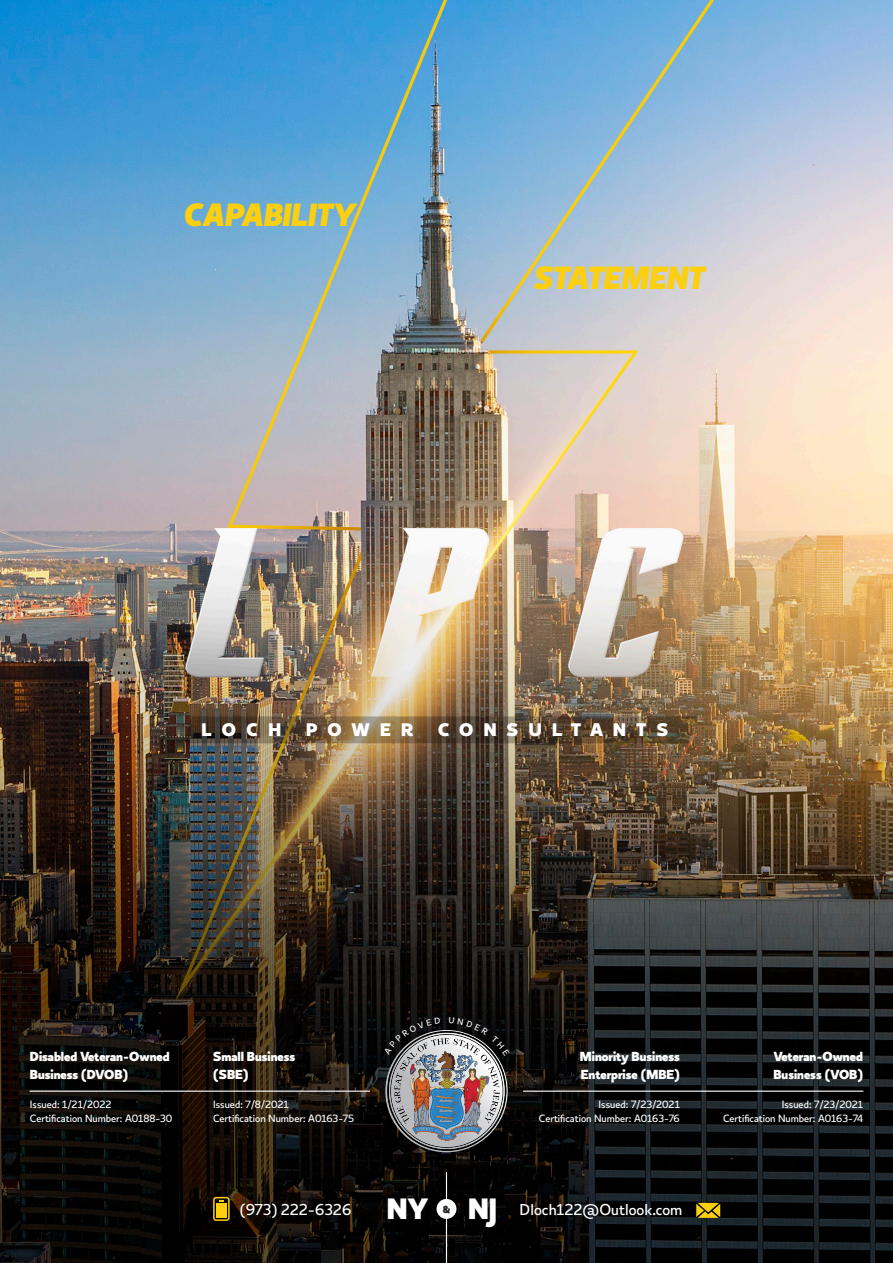
<style>
.page{position:relative;width:893px;height:1263px;background:#fff}
.page>*{position:absolute;margin:0;border:0;box-sizing:border-box;transform-origin:0 0}
.t1{font:italic 900 36.75px "Copihue";color:#fccf10}
.t2{font:900 20.7px "Copihue";letter-spacing:.5em;color:#fff}
.t3{font:18px "Copihue";color:#fff}
.t4{font:900 15px/18px "Copihue";color:#fff}
.t5{font:12px/14.4px "Copihue";color:#fff}
.t6{font:900 11.7px "Copihue";color:#231f20}
.s1{font-weight:900;font-size:33.6px}
</style>
<div class="page">
<img style="left:0;top:0;width:893px;height:1263px">
<img style="left:385px;top:1030px;width:123px;height:122px">
<hr style="left:30px;top:1090px;width:340px;height:2px;background:#fff">
<hr style="left:523px;top:1090px;width:340px;height:2px;background:#fff">
<hr style="left:446px;top:1172px;width:1px;height:91px;background:#fff">
<div style="left:436px;top:1199px;width:20px;height:20px;background:#fff;border-radius:50%"></div>
<svg style="left:213px;top:1197px;width:17px;height:24px"></svg>
<svg style="left:696px;top:1203px;width:24px;height:15px"></svg>
<img style="left:184px;top:716px;width:512px;height:27px">
<svg style="left:384px;top:1017px;width:56px;height:38px;background:#3f3f40"></svg>
<svg style="left:449px;top:1017px;width:61px;height:39px"></svg>
<h1 class="t1" style="left:184px;top:191px;width:173px">CAPABILITY</h1>
<h1 class="t1" style="left:534px;top:254px;width:172px">STATEMENT</h1>
<h2 class="t2" style="left:201px;top:716px;width:468px">LOCH POWER CONSULTANTS</h2>
<p class="t4" style="left:30px;top:1047px;width:141px">Disabled Veteran-Owned<br>Business (DVOB)</p>
<p class="t5" style="left:30px;top:1097px;width:144px">Issued: 1/21/2022<br>Certification Number: A0188-30</p>
<p class="t4" style="left:213px;top:1047px;width:84px">Small Business (SBE)</p>
<p class="t5" style="left:213px;top:1097px;width:143px">Issued: 7/8/2021<br>Certification Number: A0163-75</p>
<p class="t4" style="left:580px;top:1047px;width:102px">Minority Business<br>Enterprise (MBE)</p>
<p class="t5" style="left:539px;top:1097px;width:142px;text-align:right">Issued: 7/23/2021<br>Certification Number: A0163-76</p>
<h3 class="t3" style="left:240px;top:1199px;width:258px">(973) 222-6326 <span class="s1">NY NJ</span></h3>
<p class="t6" style="left:443px;top:1201px;width:9px">&amp;</p>
<h3 class="t3" style="left:520px;top:1199px;width:164px">Dloch122@Outlook.com</h3>
<p class="t4" style="left:774px;top:1047px;width:91px">Veteran-Owned<br>Business (VOB)</p>
<p class="t5" style="left:723px;top:1097px;width:142px;text-align:right">Issued: 7/23/2021<br>Certification Number: A0163-74</p>
</div>
